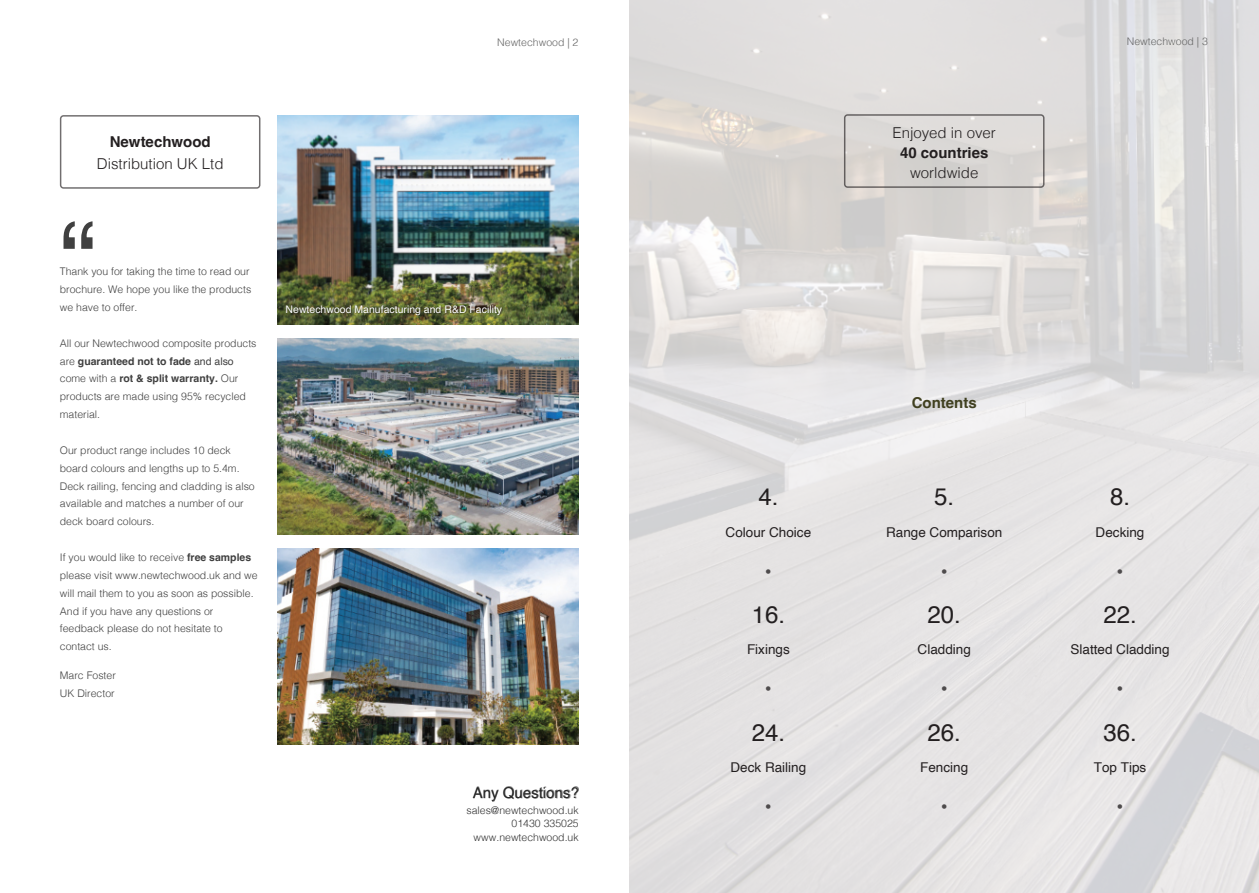
<style>
.page{position:relative;width:1259px;height:893px;background:#fff}
.page>*{position:absolute;margin:0;border:0;box-sizing:border-box;transform-origin:0 0}
.t1{font:108px "Helvetica";color:#404040}
.t2{font:24px "Helvetica";color:#231f20}
.t3{font:18px "Arial";color:#4e4b4c}
.t4{font:300 15px "Helvetica";color:#231f20}
.t5{font:700 15px "Helvetica";color:#231f20}
.t6{font:15px "Helvetica";color:#262626}
.t7{font:700 15px "Helvetica";color:#404020}
.t8{font:13.5px "Helvetica";color:#231f20}
.t9{font:300 10.5px/17.9px "Helvetica";color:#404040}
.t10{font:300 10.5px/13.5px "Helvetica";color:#333;text-align:right}
.t11{font:10.5px "Helvetica";color:#fff}
.t12{font:300 10.5px "Helvetica";color:#666}
.s1{font-weight:700}
.s2{font-weight:400}
</style>
<div class="page">
<div style="left:629px;top:0;width:630px;height:893px;background:#fff;opacity:.79"></div>
<img style="left:473px;top:787px;width:105px;height:14px">
<img style="left:278px;top:338px;width:300px;height:196px">
<img style="left:278px;top:548px;width:300px;height:196px">
<img style="left:278px;top:115px;width:300px;height:209px">
<img style="left:286px;top:305px;width:216px;height:10px">
<div style="left:60px;top:115px;width:200px;height:74px;border:2px solid #231f20;border-radius:3px"></div>
<div style="left:844px;top:114px;width:200px;height:74px;border:2px solid #231f20;border-radius:3px"></div>
<p class="t12" style="left:497px;top:39px;width:83px">Newtechwood | 2</p>
<p class="t12" style="left:1126px;top:38px;width:83px">Newtechwood | 3</p>
<h3 class="t5" style="left:110px;top:136px;width:102px">Newtechwood</h3>
<h3 class="t4" style="left:97px;top:158px;width:128px">Distribution UK Ltd</h3>
<h1 class="t1" style="left:59px;top:219px;width:37px">“</h1>
<p class="t9" style="left:60px;top:264px;width:193px">Thank you for taking the time to read our brochure. We hope you like the products we have to offer.</p>
<p class="t9" style="left:60px;top:335px;width:198px">All our Newtechwood composite products are <span class="s1">guaranteed not to fade</span> <span class="s2">and also </span>come with a <span class="s1">rot &amp; split warranty.</span> Our products are made using 95% recycled material.</p>
<p class="t9" style="left:60px;top:443px;width:196px">Our product range includes 10 deck board colours and lengths up to 5.4m.<br>Deck railing, fencing and cladding is also available and matches a number of our deck board colours.</p>
<p class="t9" style="left:60px;top:550px;width:199px">If you would like to receive <span class="s1">free samples </span>please visit www.newtechwood.uk and we will mail them to you as soon as possible.<br>And if you have any questions or feedback please do not hesitate to contact us.</p>
<p class="t9" style="left:60px;top:667px;width:58px">Marc Foster<br>UK Director</p>
<p class="t11" style="left:286px;top:305px;width:218px">Newtechwood Manufacturing and R&amp;D Facility</p>
<h3 class="t6" style="left:473px;top:787px;width:107px">Any Questions?</h3>
<p class="t10" style="left:466px;top:805px;width:114px">sales@newtechwood.uk<br>01430 335025 www.newtechwood.uk</p>
<h3 class="t4" style="left:892px;top:127px;width:105px">Enjoyed in over</h3>
<h3 class="t5" style="left:900px;top:146px;width:90px">40 countries</h3>
<h3 class="t4" style="left:910px;top:167px;width:70px">worldwide</h3>
<h2 class="t2" style="left:758px;top:487px;width:22px">4.</h2>
<p class="t8" style="left:725px;top:526px;width:87px">Colour Choice</p>
<h3 class="t7" style="left:911px;top:397px;width:66px">Contents</h3>
<h2 class="t2" style="left:934px;top:487px;width:22px">5.</h2>
<p class="t8" style="left:886px;top:526px;width:118px">Range Comparison</p>
<h2 class="t2" style="left:1110px;top:487px;width:22px">8.</h2>
<p class="t8" style="left:1095px;top:526px;width:50px">Decking</p>
<h3 class="t3" style="left:765px;top:564px;width:8px">•</h3>
<h3 class="t3" style="left:941px;top:564px;width:8px">•</h3>
<h3 class="t3" style="left:1117px;top:564px;width:8px">•</h3>
<h2 class="t2" style="left:752px;top:605px;width:35px">16.</h2>
<p class="t8" style="left:747px;top:644px;width:44px">Fixings</p>
<h2 class="t2" style="left:927px;top:605px;width:35px">20.</h2>
<p class="t8" style="left:917px;top:644px;width:55px">Cladding</p>
<h2 class="t2" style="left:1103px;top:605px;width:35px">22.</h2>
<p class="t8" style="left:1070px;top:644px;width:101px">Slatted Cladding</p>
<h3 class="t3" style="left:765px;top:682px;width:8px">•</h3>
<h3 class="t3" style="left:941px;top:682px;width:8px">•</h3>
<h3 class="t3" style="left:1117px;top:682px;width:8px">•</h3>
<h2 class="t2" style="left:752px;top:723px;width:35px">24.</h2>
<p class="t8" style="left:730px;top:762px;width:77px">Deck Railing</p>
<h2 class="t2" style="left:927px;top:723px;width:35px">26.</h2>
<p class="t8" style="left:920px;top:762px;width:50px">Fencing</p>
<h2 class="t2" style="left:1103px;top:723px;width:35px">36.</h2>
<p class="t8" style="left:1093px;top:762px;width:54px">Top Tips</p>
<h3 class="t3" style="left:765px;top:800px;width:8px">•</h3>
<h3 class="t3" style="left:941px;top:800px;width:8px">•</h3>
<h3 class="t3" style="left:1117px;top:800px;width:8px">•</h3>
</div>
